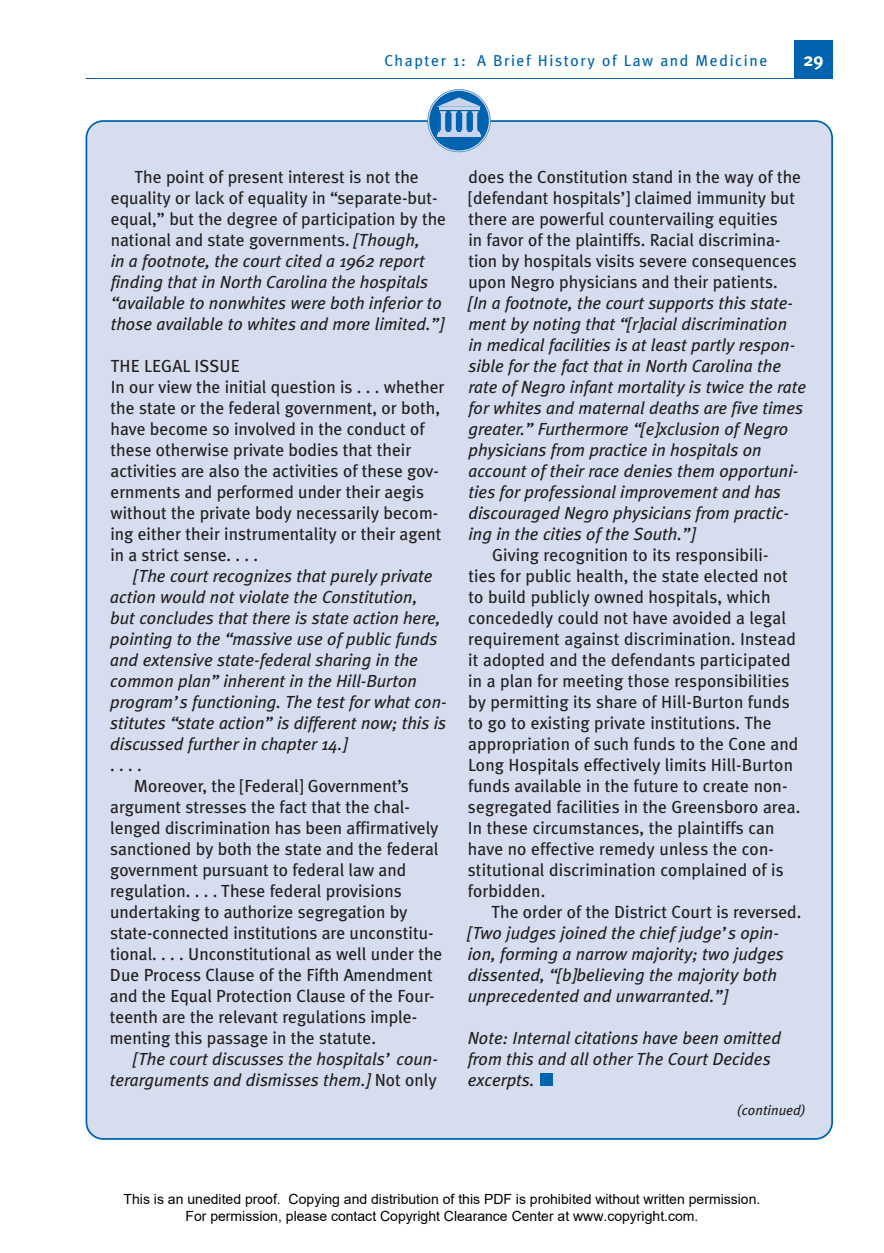
<style>
.page{position:relative;width:884px;height:1253px;background:#fff}
.page>*{position:absolute;margin:0;border:0;box-sizing:border-box;transform-origin:0 0}
.t1{font:700 18.38px "Meta Plus";color:#fff}
.t2{font:17.5px "Meta Plus";color:#231f20}
.t3{font:italic 17.5px/21px "Meta Plus";color:#231f20}
.t4{font:15.75px "Meta Plus";letter-spacing:.1em;color:#0063af}
.t5{font:14px/16.8px "Arial";color:#000;text-align:center}
.t6{font:italic 14px "Meta Plus";color:#231f20}
.s1{font-style:normal}
</style>
<div class="page">
<hr style="left:85px;top:78px;width:748px;height:1px;background:#0063af">
<div style="left:794px;top:40px;width:39px;height:38px;background:#0063af"></div>
<div style="left:86px;top:121px;width:746px;height:1018px;background:#d5ddef;border-radius:17px"></div>
<div style="left:541px;top:1073px;width:12px;height:13px;background:#0063af"></div>
<svg style="left:427px;top:89px;width:63px;height:63px"></svg>
<hr style="left:438px;top:108px;width:41px;height:2px;background:#cad5eb">
<hr style="left:438px;top:133px;width:42px;height:2px;background:#cad5eb">
<hr style="left:437px;top:134px;width:44px;height:3px;background:#cad5eb">
<p class="t4" style="left:384px;top:52px;width:384px">Chapter 1: A Brief History of Law and Medicine</p>
<p class="t1" style="left:803px;top:49px;width:22px">29</p>
<p class="t3" style="left:111px;top:166px;width:337px;text-indent:24px"><span class="s1">The point of present interest is not the equality or lack of equality in “separate-but&shy;equal,” but the degree of participation by the national and state governments.</span> [Though,<br>in a footnote, the court cited a 1962 report finding that in North Carolina the hospitals “available to nonwhites were both inferior to those available to whites and more limited.”]</p>
<p class="t2" style="left:111px;top:355px;width:131px">THE LEGAL ISSUE</p>
<p class="t2" style="left:111px;top:376px;width:335px">In our view the initial question is . . . whether</p>
<p class="t2" style="left:111px;top:397px;width:331px">the state or the federal government, or both,</p>
<p class="t2" style="left:111px;top:418px;width:315px">have become so involved in the conduct of</p>
<p class="t2" style="left:111px;top:439px;width:302px">these otherwise private bodies that their</p>
<p class="t2" style="left:110px;top:460px;width:330px">activities are also the activities of these gov-</p>
<p class="t2" style="left:110px;top:481px;width:315px">ernments and performed under their aegis</p>
<p class="t2" style="left:110px;top:502px;width:329px">without the private body necessarily becom-</p>
<p class="t2" style="left:110px;top:523px;width:333px">ing either their instrumentality or their agent</p>
<p class="t2" style="left:110px;top:544px;width:149px">in a strict sense. . . .</p>
<p class="t3" style="left:134px;top:565px;width:300px">[The court recognizes that purely private</p>
<p class="t3" style="left:110px;top:586px;width:308px">action would not violate the Constitution,</p>
<p class="t3" style="left:110px;top:607px;width:332px">but concludes that there is state action here,</p>
<p class="t3" style="left:110px;top:628px;width:329px">pointing to the “massive use of public funds</p>
<p class="t3" style="left:110px;top:649px;width:309px">and extensive state-federal sharing in the</p>
<p class="t3" style="left:110px;top:670px;width:308px">common plan” inherent in the Hill-Burton</p>
<p class="t3" style="left:110px;top:691px;width:338px">program’s functioning. The test for what con-</p>
<p class="t3" style="left:110px;top:712px;width:337px">stitutes “state action” is different now; this is</p>
<p class="t3" style="left:110px;top:733px;width:238px">discussed further in chapter 14.]</p>
<p class="t2" style="left:110px;top:754px;width:33px">....</p>
<p class="t2" style="left:134px;top:775px;width:276px">Moreover, the [Federal] Government’s</p>
<p class="t2" style="left:110px;top:796px;width:301px">argument stresses the fact that the chal-</p>
<p class="t2" style="left:110px;top:817px;width:330px">lenged discrimination has been affirmatively</p>
<p class="t2" style="left:110px;top:838px;width:330px">sanctioned by both the state and the federal</p>
<p class="t2" style="left:110px;top:859px;width:298px">government pursuant to federal law and</p>
<p class="t2" style="left:110px;top:880px;width:293px">regulation. . . . These federal provisions</p>
<p class="t2" style="left:110px;top:901px;width:299px">undertaking to authorize segregation by</p>
<p class="t2" style="left:110px;top:922px;width:325px">state-connected institutions are unconstitu-</p>
<p class="t2" style="left:110px;top:943px;width:334px">tional. . . . Unconstitutional as well under the</p>
<p class="t2" style="left:110px;top:964px;width:324px">Due Process Clause of the Fifth Amendment</p>
<p class="t2" style="left:110px;top:985px;width:326px">and the Equal Protection Clause of the Four-</p>
<p class="t2" style="left:110px;top:1006px;width:309px">teenth are the relevant regulations imple-</p>
<p class="t2" style="left:110px;top:1027px;width:268px">menting this passage in the statute.</p>
<p class="t3" style="left:133px;top:1048px;width:306px">[The court discusses the hospitals’ coun-</p>
<p class="t3" style="left:110px;top:1069px;width:329px">terarguments and dismisses them.] <span class="s1">Not only</span></p>
<p class="t2" style="left:468px;top:166px;width:334px">does the Constitution stand in the way of the</p>
<p class="t2" style="left:468px;top:187px;width:328px">[defendant hospitals’] claimed immunity but</p>
<p class="t2" style="left:468px;top:208px;width:311px">there are powerful countervailing equities</p>
<p class="t2" style="left:468px;top:229px;width:313px">in favor of the plaintiffs. Racial discrimina-</p>
<p class="t2" style="left:468px;top:250px;width:330px">tion by hospitals visits severe consequences</p>
<p class="t2" style="left:468px;top:271px;width:311px">upon Negro physicians and their patients.</p>
<p class="t3" style="left:468px;top:292px;width:326px">[In a footnote, the court supports this state-</p>
<p class="t3" style="left:468px;top:313px;width:320px">ment by noting that “[r]acial discrimination</p>
<p class="t3" style="left:468px;top:334px;width:328px">in medical facilities is at least partly respon-</p>
<p class="t3" style="left:468px;top:355px;width:314px">sible for the fact that in North Carolina the</p>
<p class="t3" style="left:468px;top:376px;width:339px">rate of Negro infant mortality is twice the rate</p>
<p class="t3" style="left:468px;top:397px;width:336px">for whites and maternal deaths are five times</p>
<p class="t3" style="left:468px;top:418px;width:321px">greater.” Furthermore “[e]xclusion of Negro</p>
<p class="t3" style="left:468px;top:439px;width:295px">physicians from practice in hospitals on</p>
<p class="t3" style="left:468px;top:460px;width:331px">account of their race denies them opportuni-</p>
<p class="t3" style="left:468px;top:481px;width:314px">ties for professional improvement and has</p>
<p class="t3" style="left:468px;top:502px;width:322px">discouraged Negro physicians from practic-</p>
<p class="t3" style="left:468px;top:523px;width:228px">ing in the cities of the South.”]</p>
<p class="t2" style="left:492px;top:544px;width:278px">Giving recognition to its responsibili-</p>
<p class="t2" style="left:468px;top:565px;width:321px">ties for public health, the state elected not</p>
<p class="t2" style="left:468px;top:586px;width:304px">to build publicly owned hospitals, which</p>
<p class="t2" style="left:468px;top:607px;width:319px">concededly could not have avoided a legal</p>
<p class="t2" style="left:468px;top:628px;width:329px">requirement against discrimination. Instead</p>
<p class="t2" style="left:468px;top:649px;width:324px">it adopted and the defendants participated</p>
<p class="t2" style="left:468px;top:670px;width:323px">in a plan for meeting those responsibilities</p>
<p class="t2" style="left:468px;top:691px;width:323px">by permitting its share of Hill-Burton funds</p>
<p class="t2" style="left:468px;top:712px;width:305px">to go to existing private institutions. The</p>
<p class="t2" style="left:468px;top:733px;width:332px">appropriation of such funds to the Cone and</p>
<p class="t2" style="left:468px;top:754px;width:326px">Long Hospitals effectively limits Hill-Burton</p>
<p class="t2" style="left:468px;top:775px;width:321px">funds available in the future to create non-</p>
<p class="t2" style="left:468px;top:796px;width:334px">segregated facilities in the Greensboro area.</p>
<p class="t2" style="left:468px;top:817px;width:308px">In these circumstances, the plaintiffs can</p>
<p class="t2" style="left:468px;top:838px;width:307px">have no effective remedy unless the con-</p>
<p class="t2" style="left:468px;top:859px;width:317px">stitutional discrimination complained of is</p>
<p class="t2" style="left:468px;top:880px;width:79px">forbidden.</p>
<p class="t2" style="left:491px;top:901px;width:311px">The order of the District Court is reversed.</p>
<p class="t3" style="left:468px;top:922px;width:312px">[Two judges joined the chief judge’s opin-</p>
<p class="t3" style="left:468px;top:943px;width:317px">ion, forming a narrow majority; two judges</p>
<p class="t3" style="left:468px;top:964px;width:311px">dissented, “[b]believing the majority both</p>
<p class="t3" style="left:468px;top:985px;width:261px">unprecedented and unwarranted.”]</p>
<p class="t3" style="left:468px;top:1027px;width:315px">Note: Internal citations have been omitted from this and all other The Court Decides excerpts.</p>
<p class="t6" style="left:737px;top:1102px;width:70px">(continued)</p>
<p class="t5" style="left:124px;top:1190px;width:638px">This is an unedited proof. Copying and distribution of this PDF is prohibited without written permission.<br>For permission, please contact Copyright Clearance Center at www.copyright.com.</p>
</div>
